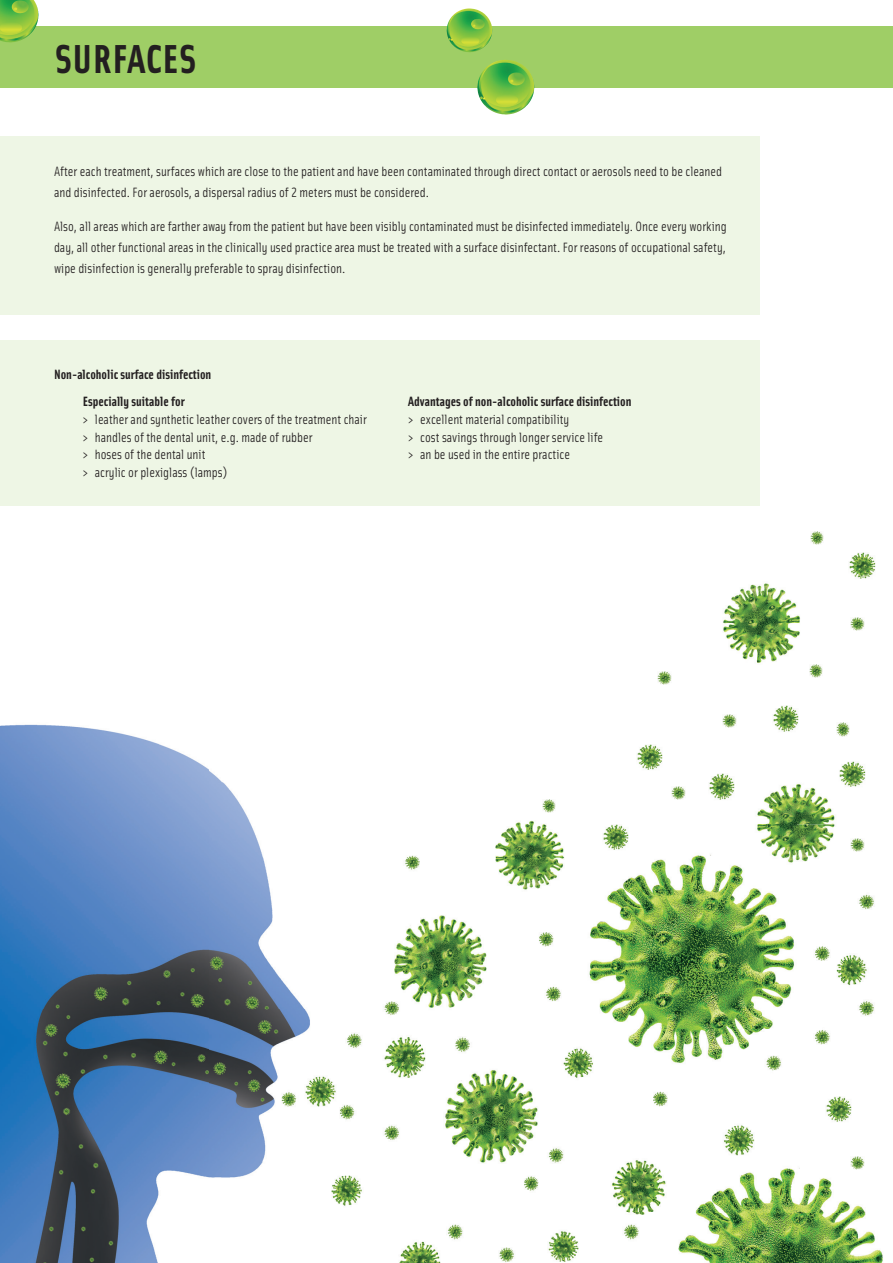
<style>
.page{position:relative;width:893px;height:1263px;background:#fff}
.page>*{position:absolute;margin:0;border:0;box-sizing:border-box;transform-origin:0 0}
.t1{font:40.5px "Solex Bold Lining";letter-spacing:.01em;color:#231f20}
.t2{font:13.5px/17.7px "Solex Regular Lining";color:#231f20}
.t3{font:13.5px "Solex Bold Lining";color:#231f20}
</style>
<div class="page">
<div style="left:0;top:136px;width:759px;height:179px;background:#eef6e5"></div>
<div style="left:0;top:340px;width:759px;height:165px;background:#eef6e5"></div>
<div style="left:0;top:26px;width:893px;height:62px;background:#9fce66"></div>
<img style="left:447px;top:9px;width:35px;height:43px">
<img style="left:0;top:0;width:39px;height:42px">
<img style="left:477px;top:60px;width:40px;height:55px">
<img style="left:0;top:719px;width:737px;height:139px">
<img style="left:840px;top:722px;width:34px;height:442px">
<img style="left:0;top:858px;width:420px;height:405px">
<img style="left:420px;top:858px;width:157px;height:202px">
<img style="left:815px;top:858px;width:26px;height:306px">
<img style="left:420px;top:1060px;width:210px;height:152px">
<img style="left:630px;top:1091px;width:125px;height:121px">
<img style="left:420px;top:1212px;width:463px;height:51px">
<img style="left:22px;top:1224px;width:11px;height:18px">
<img style="left:577px;top:850px;width:218px;height:224px">
<img style="left:757px;top:784px;width:78px;height:40px">
<img style="left:757px;top:824px;width:39px;height:26px">
<img style="left:796px;top:824px;width:44px;height:43px">
<img style="left:753px;top:850px;width:55px;height:17px">
<img style="left:723px;top:583px;width:77px;height:80px">
<img style="left:708px;top:774px;width:28px;height:26px">
<img style="left:839px;top:761px;width:27px;height:26px">
<img style="left:773px;top:706px;width:26px;height:26px">
<img style="left:636px;top:744px;width:27px;height:26px">
<img style="left:809px;top:664px;width:14px;height:13px">
<img style="left:850px;top:617px;width:14px;height:14px">
<img style="left:810px;top:531px;width:14px;height:14px">
<img style="left:836px;top:723px;width:14px;height:13px">
<svg style="left:672px;top:786px;width:13px;height:13px"></svg>
<svg style="left:723px;top:714px;width:13px;height:13px"></svg>
<img style="left:542px;top:799px;width:14px;height:14px">
<img style="left:850px;top:838px;width:14px;height:14px">
<img style="left:602px;top:824px;width:27px;height:26px">
<img style="left:825px;top:1096px;width:28px;height:27px">
<img style="left:849px;top:553px;width:27px;height:26px">
<img style="left:657px;top:671px;width:14px;height:14px">
<img style="left:659px;top:1164px;width:224px;height:49px">
<img style="left:850px;top:1157px;width:14px;height:13px">
<h1 class="t1" style="left:55px;top:32px;width:143px">SURFACES</h1>
<p class="t2" style="left:54px;top:160px;width:670px;line-height:21px">After each treatment, surfaces which are close to the patient and have been contaminated through direct contact or aerosols need to be cleaned and disinfected. For aerosols, a dispersal radius of 2 meters must be considered.</p>
<p class="t2" style="left:54px;top:215px;width:674px;line-height:21px;text-align:justify">Also, all areas which are farther away from the patient but have been visibly contaminated must be disinfected immediately. Once every working day, all other functional areas in the clinically used practice area must be treated with a surface disinfectant. For reasons of occupational safety, wipe disinfection is generally preferable to spray disinfection.</p>
<p class="t3" style="left:54px;top:365px;width:159px">Non-alcoholic surface disinfection</p>
<p class="t3" style="left:83px;top:393px;width:103px">Especially suitable for</p>
<p class="t2" style="left:83px;top:410px;width:285px">&gt; leather and synthetic leather covers of the treatment chair &gt; handles of the dental unit, e.g. made of rubber<br>&gt; hoses of the dental unit<br>&gt; acrylic or plexiglass (lamps)</p>
<p class="t3" style="left:408px;top:393px;width:225px">Advantages of non-alcoholic surface disinfection</p>
<p class="t2" style="left:408px;top:410px;width:197px">&gt; excellent material compatibility<br>&gt; cost savings through longer service life &gt; an be used in the entire practice</p>
</div>
